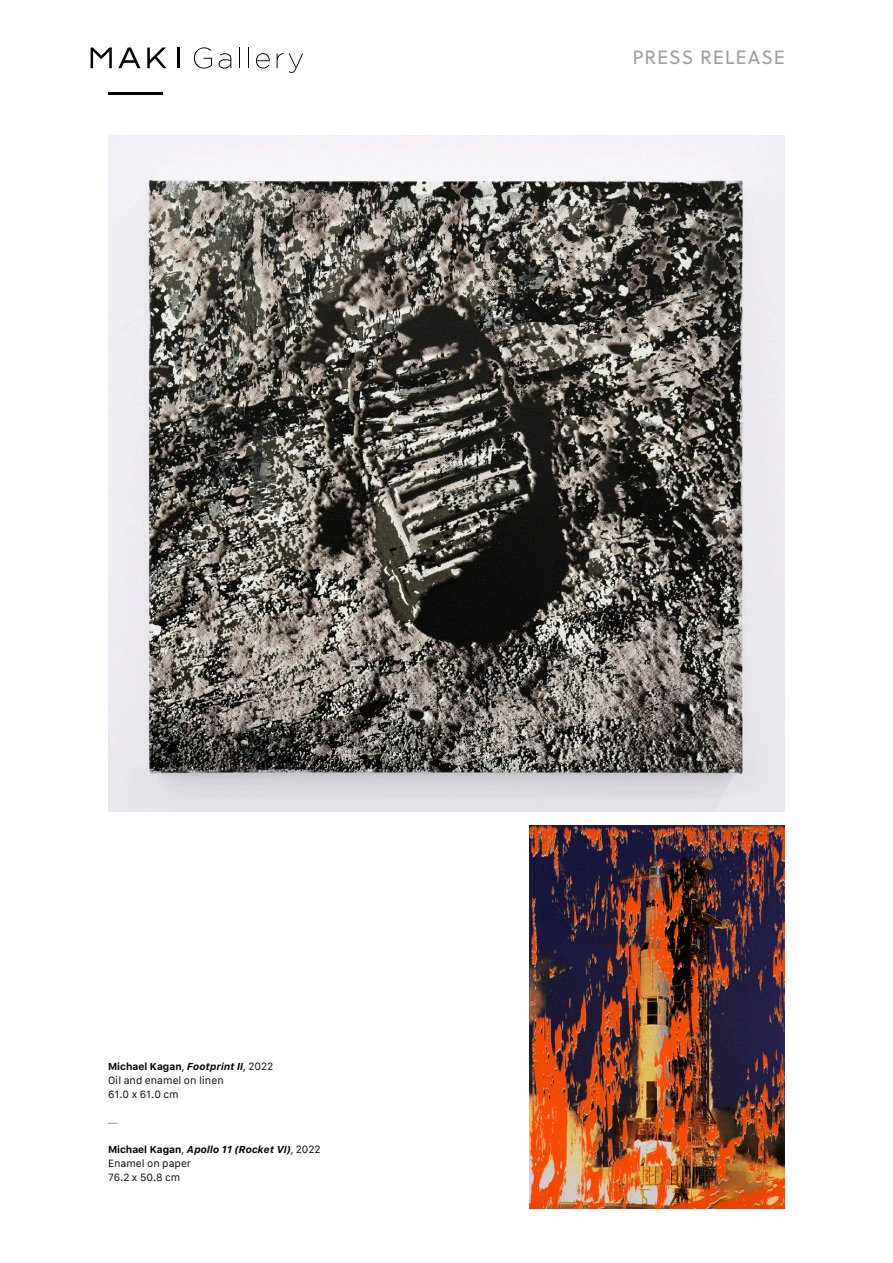
<style>
.page{position:relative;width:893px;height:1263px;background:#fff}
.page>*{position:absolute;margin:0;border:0;box-sizing:border-box;transform-origin:0 0}
.t1{font:19.2px "Soleil";letter-spacing:.05em;color:#9e9f9f}
.t2{font:10.05px/13.8px "Galvji";color:#000}
.t3{font:500 9.6px "Yu Go";color:#000}
.s1{font-weight:700}
.s2{font-weight:700;font-style:italic}
</style>
<div class="page">
<svg style="left:194px;top:47px;width:18px;height:22px"></svg>
<svg style="left:219px;top:53px;width:12px;height:16px"></svg>
<svg style="left:239px;top:48px;width:1px;height:20px"></svg>
<svg style="left:248px;top:48px;width:1px;height:20px"></svg>
<svg style="left:256px;top:53px;width:14px;height:16px"></svg>
<svg style="left:277px;top:53px;width:6px;height:15px"></svg>
<svg style="left:289px;top:53px;width:14px;height:20px"></svg>
<svg style="left:118px;top:47px;width:23px;height:21px"></svg>
<hr style="left:108px;top:92px;width:55px;height:2px;background:#000">
<hr style="left:177px;top:47px;width:3px;height:21px;background:#000">
<svg style="left:147px;top:47px;width:19px;height:21px"></svg>
<svg style="left:91px;top:47px;width:21px;height:21px"></svg>
<img style="left:108px;top:135px;width:677px;height:676px">
<img style="left:529px;top:825px;width:256px;height:384px">
<h1 class="t1" style="left:633px;top:43px;width:154px">PRESS RELEASE</h1>
<p class="t2" style="left:108px;top:1060px;width:167px"><span class="s1">Michael Kagan</span>, <span class="s2">Footprint II</span>, 2022<br>Oil and enamel on linen<br>61.0 x 61.0 cm</p>
<p class="t3" style="left:108px;top:1113px;width:11px">—</p>
<p class="t2" style="left:108px;top:1143px;width:214px"><span class="s1">Michael Kagan</span>, <span class="s2">Apollo 11 (Rocket VI)</span>, 2022<br>Enamel on paper<br>76.2 x 50.8 cm</p>
</div>
